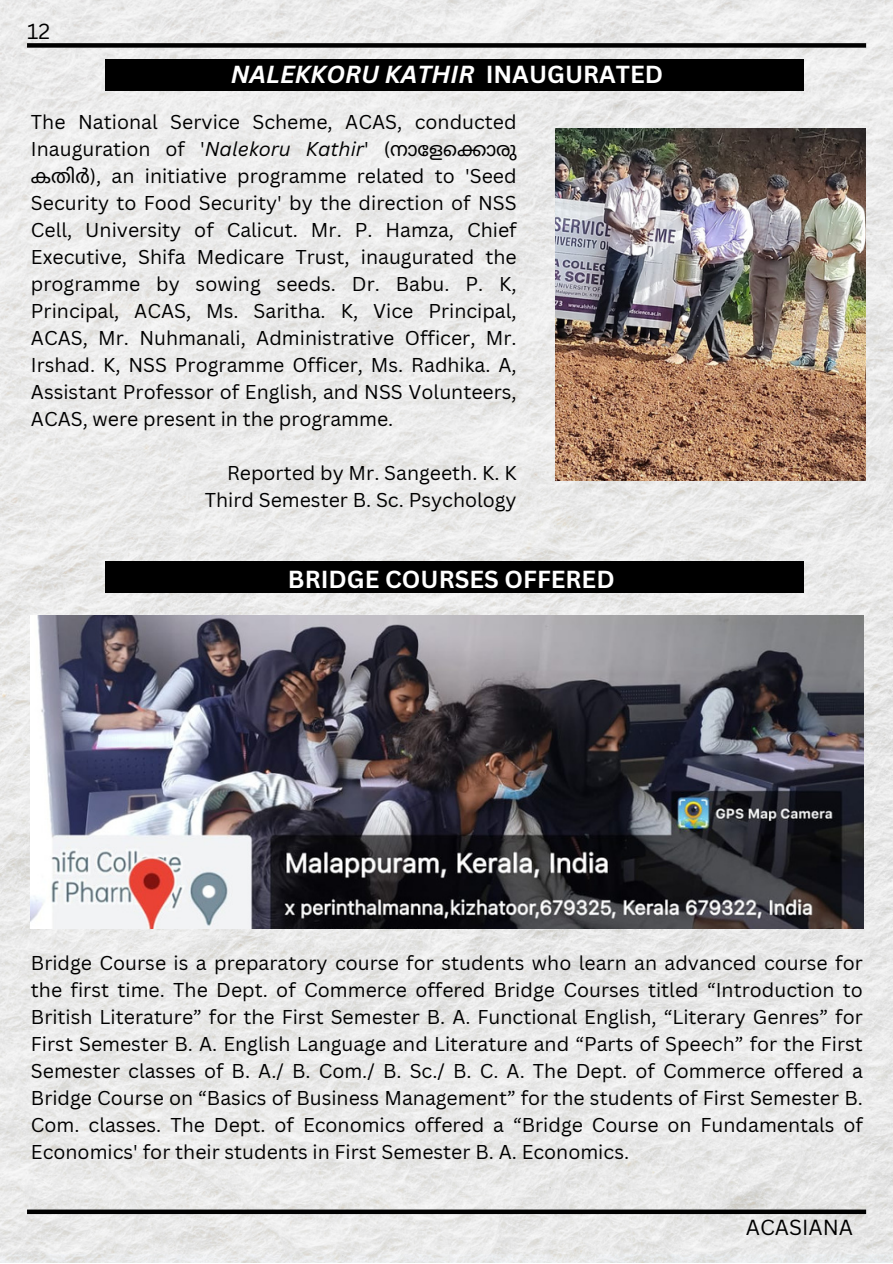
<style>
.page{position:relative;width:893px;height:1264px;background:#fff}
.page>*{position:absolute;margin:0;border:0;box-sizing:border-box;transform-origin:0 0}
.t1{font:italic 700 24px "Canva Sans";color:#fff}
.t2{font:700 24px "Canva Sans";color:#fff}
.t3{font:21.15px "Canva Sans";color:#000}
.t4{font:19.5px/27px "Canva Sans";color:#000}
.s1{font-style:normal}
.s2{font-style:italic}
.s3{font-family:"Noto Sans Malayalam"}
</style>
<div class="page">
<img style="left:0;top:0;width:892px;height:1262px">
<div style="left:27px;top:43px;width:839px;height:5px;background:#000"></div>
<svg style="left:27px;top:1209px;width:839px;height:4px;background:#202020"></svg>
<div style="left:105px;top:561px;width:698px;height:32px;background:#000"></div>
<div style="left:105px;top:59px;width:698px;height:32px;background:#000"></div>
<img style="left:555px;top:128px;width:310px;height:352px">
<img style="left:31px;top:615px;width:832px;height:313px">
<p class="t3" style="left:27px;top:16px;width:24px">12</p>
<p class="t1" style="left:231px;top:57px;width:434px">NALEKKORU KATHIR <span class="s1">INAUGURATED</span></p>
<p class="t4" style="left:31px;top:108px;width:487px">The National Service Scheme, ACAS, conducted<br>Inauguration of '<span class="s2">Nalekoru Kathir</span>' (<span class="s3">നാ ളേ ക്കൊ</span></p>
<p class="t4" style="left:31px;top:135px;width:487px;text-indent:465px"><span class="s3">രു കതി ർ</span>), an initiative programme related to 'Seed Security to Food Security' by the direction of NSS Cell, University of Calicut. Mr. P. Hamza, Chief Executive, Shifa Medicare Trust, inaugurated the programme by sowing seeds. Dr. Babu. P. K, Principal, ACAS, Ms. Saritha. K, Vice Principal, ACAS, Mr. Nuhmanali, Administrative Officer, Mr.<br>Irshad. K, NSS Programme Officer, Ms. Radhika. A, Assistant Professor of English, and NSS Volunteers, ACAS, were present in the programme.</p>
<p class="t4" style="left:227px;top:459px;width:291px">Reported by Mr. Sangeeth. K. K</p>
<p class="t4" style="left:205px;top:486px;width:313px">Third Semester B. Sc. Psychology</p>
<p class="t2" style="left:288px;top:562px;width:328px">BRIDGE COURSES OFFERED</p>
<p class="t4" style="left:31px;top:948px;width:833px;text-align:justify">Bridge Course is a preparatory course for students who learn an advanced course for the first time. The Dept. of Commerce offered Bridge Courses titled “Introduction to British Literature” for the First Semester B. A. Functional English, “Literary Genres” for First Semester B. A. English Language and Literature and “Parts of Speech” for the First Semester classes of B. A./ B. Com./ B. Sc./ B. C. A. The Dept. of Commerce offered a Bridge Course on “Basics of Business Management” for the students of First Semester B.<br>Com. classes. The Dept. of Economics offered a “Bridge Course on Fundamentals of Economics' for their students in First Semester B. A. Economics.</p>
<p class="t3" style="left:745px;top:1212px;width:109px">ACASIANA</p>
</div>
